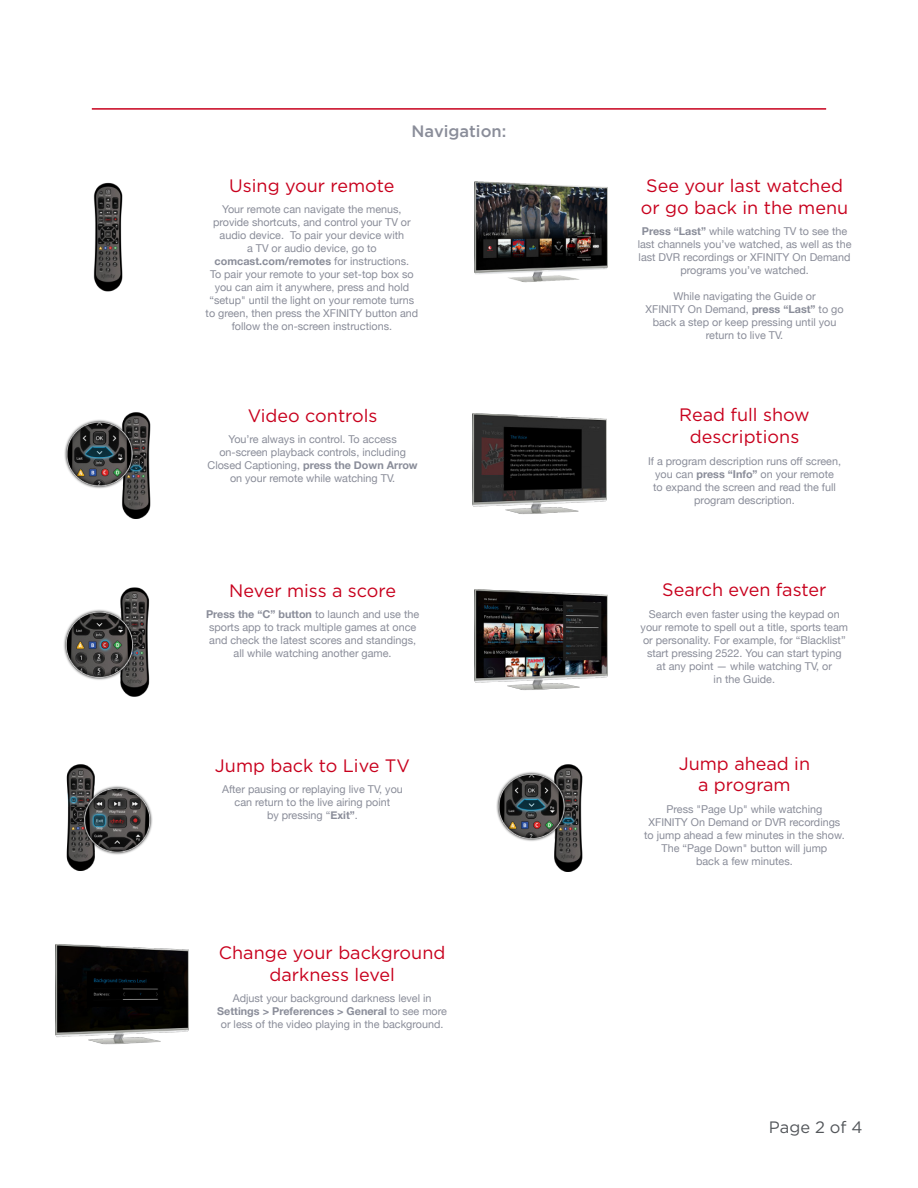
<style>
.page{position:relative;width:918px;height:1188px;background:#fff}
.page>*{position:absolute;margin:0;border:0;box-sizing:border-box;transform-origin:0 0}
.t1{font:18px/21.6px "Gotham";color:#c8001d;text-align:center}
.t2{font:500 16.5px "Gotham";color:#8a8d99}
.t3{font:16.5px "Gotham";color:#53565a}
.t4{font:10.8px/12.9px "Helvetica Neue";color:#8a8d99;text-align:center}
.s1{font-weight:700}
</style>
<div class="page">
<img style="left:63px;top:587px;width:87px;height:110px">
<img style="left:474px;top:589px;width:134px;height:101px">
<img style="left:64px;top:412px;width:87px;height:107px">
<img style="left:55px;top:944px;width:134px;height:101px">
<img style="left:66px;top:764px;width:87px;height:107px">
<img style="left:93px;top:183px;width:30px;height:108px">
<hr style="left:92px;top:108px;width:734px;height:2px;background:#c8001d">
<img style="left:473px;top:413px;width:134px;height:101px">
<img style="left:474px;top:181px;width:134px;height:102px">
<img style="left:496px;top:764px;width:87px;height:108px">
<h2 class="t2" style="left:412px;top:122px;width:96px">Navigation:</h2>
<h1 class="t1" style="left:229px;top:175px;width:167px">Using your remote</h1>
<p class="t4" style="left:206px;top:204px;width:214px">Your remote can navigate the menus, provide shortcuts, and control your TV or audio device. To pair your device with<br>a TV or audio device, go to <span class="s1">comcast.com/remotes</span> for instructions.<br>To pair your remote to your set-top box so you can aim it anywhere, press and hold “setup" until the light on your remote turns to green, then press the XFINITY button and follow the on-screen instructions.</p>
<h1 class="t1" style="left:248px;top:404px;width:131px">Video controls</h1>
<p class="t4" style="left:208px;top:434px;width:212px">You’re always in control. To access on-screen playback controls, including Closed Captioning, <span class="s1">press the Down Arrow </span>on your remote while watching TV.</p>
<h1 class="t1" style="left:229px;top:579px;width:168px">Never miss a score</h1>
<p class="t4" style="left:206px;top:608px;width:215px"><span class="s1">Press the “C” button</span> to launch and use the sports app to track multiple games at once and check the latest scores and standings, all while watching another game.</p>
<h1 class="t1" style="left:215px;top:755px;width:196px">Jump back to Live TV</h1>
<p class="t4" style="left:222px;top:783px;width:182px">After pausing or replaying live TV, you can return to the live airing point<br>by pressing “<span class="s1">Exit”</span>.</p>
<h1 class="t1" style="left:219px;top:942px;width:228px">Change your background darkness level</h1>
<p class="t4" style="left:217px;top:992px;width:231px">Adjust your background darkness level in<br><span class="s1">Settings &gt; Preferences &gt; General</span> to see more or less of the video playing in the background.</p>
<h1 class="t1" style="left:641px;top:175px;width:209px;text-align:left">See your last watched or go back in the menu</h1>
<p class="t4" style="left:638px;top:225px;width:215px"><span class="s1">Press “Last”</span> while watching TV to see the last channels you’ve watched, as well as the last DVR recordings or XFINITY On Demand programs you’ve watched.</p>
<p class="t4" style="left:646px;top:290px;width:200px">While navigating the Guide or<br>XFINITY On Demand, <span class="s1">press “Last”</span> to go back a step or keep pressing until you return to live TV.</p>
<h1 class="t1" style="left:679px;top:404px;width:132px">Read full show descriptions</h1>
<p class="t4" style="left:648px;top:455px;width:195px">If a program description runs off screen, you can <span class="s1">press “Info”</span> on your remote<br>to expand the screen and read the full program description.</p>
<h1 class="t1" style="left:662px;top:579px;width:166px">Search even faster</h1>
<p class="t4" style="left:641px;top:608px;width:209px">Search even faster using the keypad on your remote to spell out a title, sports team or personality. For example, for “Blacklist” start pressing 2522. You can start typing<br>at any point — while watching TV, or<br>in the Guide.</p>
<h1 class="t1" style="left:679px;top:752px;width:133px">Jump ahead in a program</h1>
<p class="t4" style="left:644px;top:803px;width:202px">Press "Page Up" while watching<br>XFINITY On Demand or DVR recordings to jump ahead a few minutes in the show.<br>The “Page Down" button will jump<br>back a few minutes.</p>
<h2 class="t3" style="left:769px;top:1118px;width:95px">Page 2 of 4</h2>
</div>
